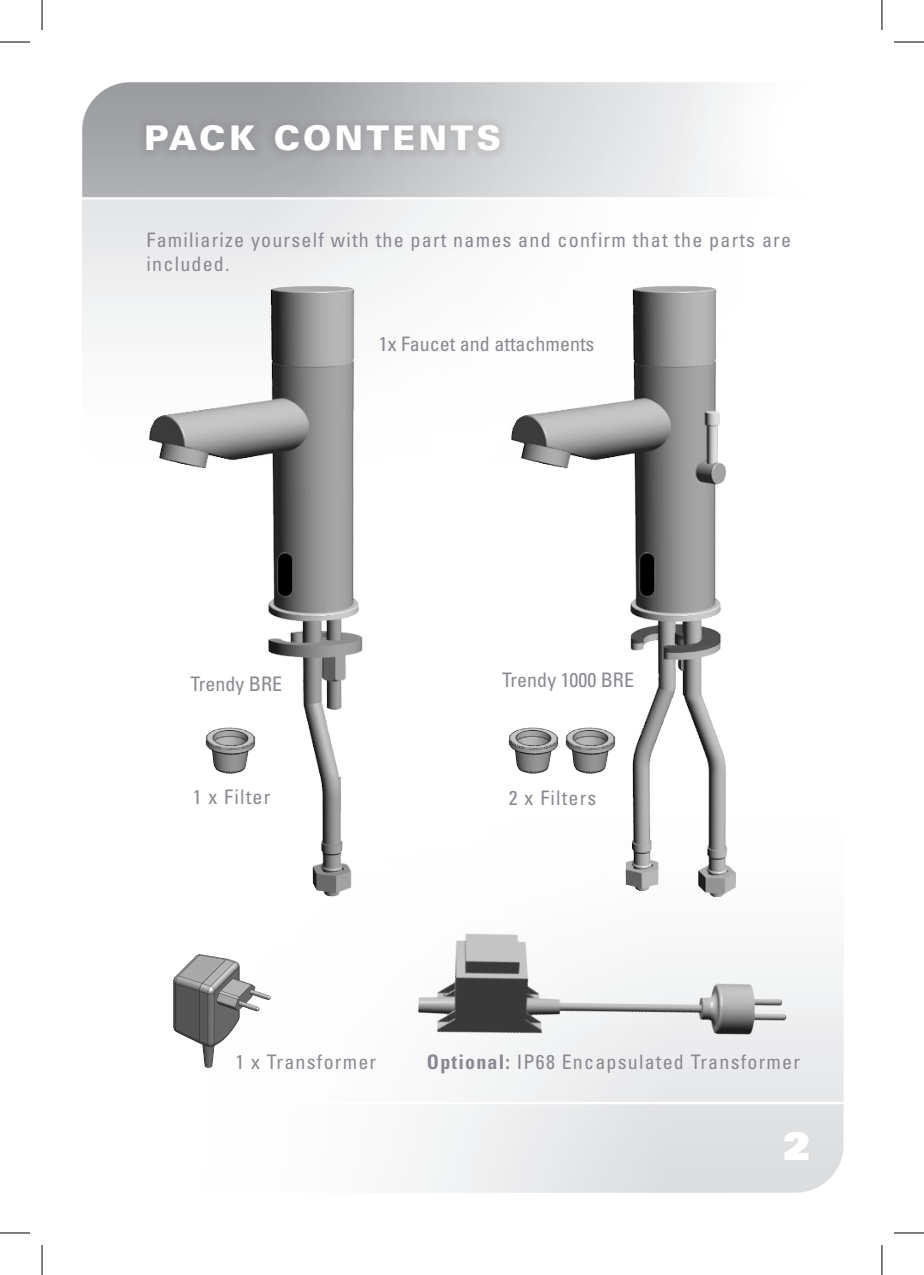
<style>
.page{position:relative;width:924px;height:1275px;background:#fff}
.page>*{position:absolute;margin:0;border:0;box-sizing:border-box;transform-origin:0 0}
.t1{font:900 38px "Univers";color:#fff}
.t2{font:900 34px "Univers";letter-spacing:.1em;color:#fff}
.t3{font:condensed 20px/24px "Univers";letter-spacing:.06em;color:#898891}
.t4{font:condensed 20px "Univers";color:#898891}
.s1{font-weight:700}
</style>
<div class="page">
<div style="left:136px;top:115px;width:373px;height:46px;background:#231f20;opacity:.08"></div>
<img style="left:474px;top:282px;width:254px;height:571px">
<img style="left:112px;top:282px;width:340px;height:614px">
<img style="left:498px;top:717px;width:57px;height:63px">
<img style="left:555px;top:717px;width:70px;height:63px">
<img style="left:173px;top:954px;width:98px;height:115px">
<img style="left:372px;top:853px;width:454px;height:326px">
<img style="left:195px;top:717px;width:70px;height:63px">
<hr style="left:0;top:42px;width:30px;height:1px;background:#000">
<hr style="left:893px;top:42px;width:30px;height:1px;background:#000">
<hr style="left:0;top:1232px;width:30px;height:1px;background:#000">
<hr style="left:893px;top:1232px;width:30px;height:1px;background:#000">
<hr style="left:42px;top:0;width:1px;height:30px;background:#000">
<hr style="left:42px;top:1245px;width:1px;height:30px;background:#000">
<hr style="left:881px;top:0;width:1px;height:30px;background:#000">
<hr style="left:881px;top:1245px;width:1px;height:30px;background:#000">
<p class="t2" style="left:144px;top:117px;width:358px">PACK CONTENTS</p>
<p class="t3" style="left:146px;top:228px;width:645px">Familiarize yourself with the part names and confirm that the parts are included.</p>
<p class="t4" style="left:378px;top:332px;width:217px">1x Faucet and attachments</p>
<p class="t4" style="left:190px;top:671px;width:93px">Trendy BRE</p>
<p class="t4" style="left:502px;top:667px;width:133px">Trendy 1000 BRE</p>
<p class="t3" style="left:193px;top:784px;width:79px">1 x Filter</p>
<p class="t3" style="left:508px;top:786px;width:89px">2 x Filters</p>
<p class="t3" style="left:235px;top:1049px;width:142px">1 x Transformer</p>
<p class="t3" style="left:427px;top:1049px;width:374px"><span class="s1">Optional:</span> IP68 Encapsulated Transformer</p>
<h1 class="t1" style="left:782px;top:1121px;width:28px">2</h1>
</div>
